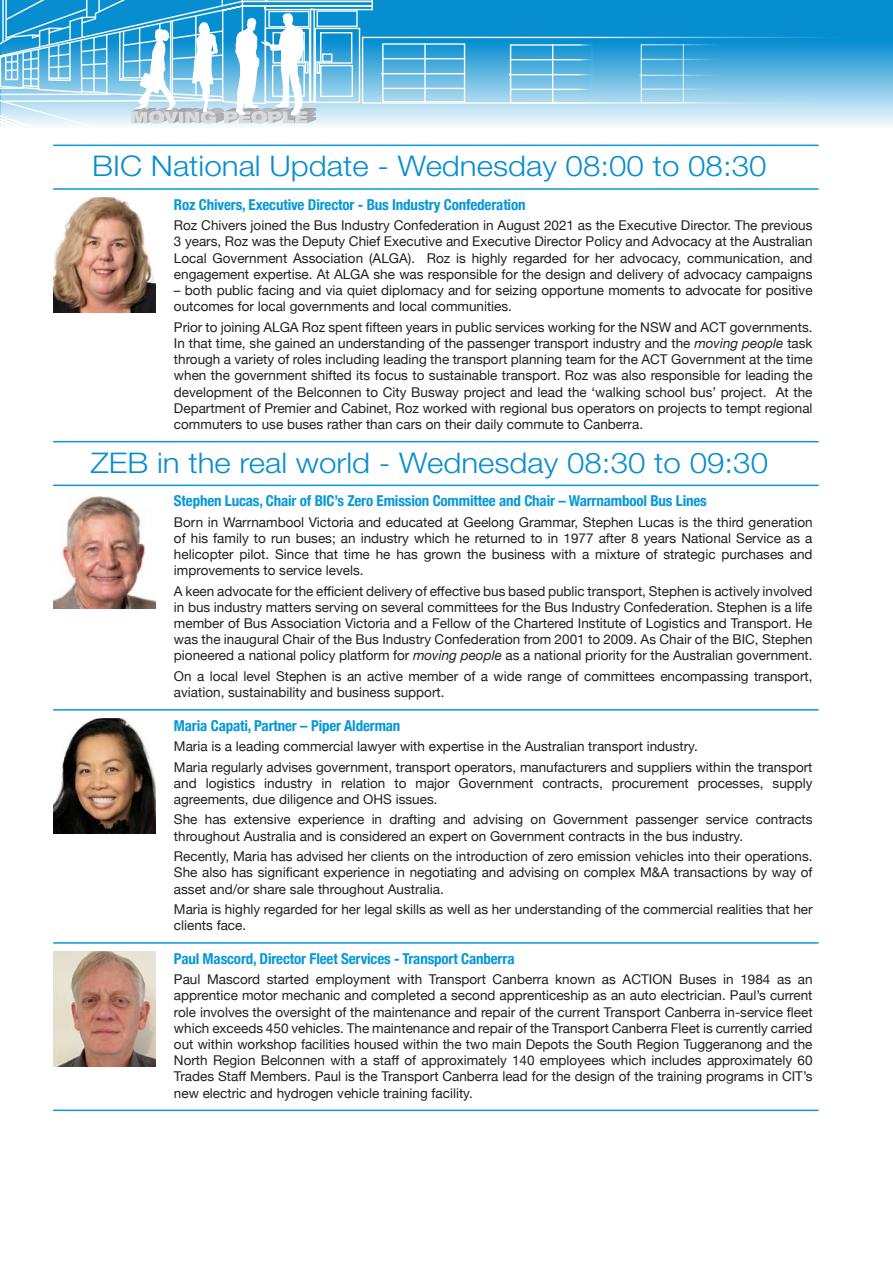
<style>
.page{position:relative;width:893px;height:1263px;background:#fff}
.page>*{position:absolute;margin:0;border:0;box-sizing:border-box;transform-origin:0 0}
.t1{font:300 28.5px "Helvetica Neue";color:#068ed0;scale:1.1 1}
.t2{font:700 condensed 15px "Helvetica Neue";letter-spacing:-.01em;color:#0598d8}
.t3{font:13.5px/16.2px "Helvetica Neue";color:#231f20;text-align:justify}
.s1{font-style:italic}
</style>
<div class="page">
<svg style="left:809px;top:0;width:84px;height:126px;background:#55b2de"></svg>
<svg style="left:0;top:0;width:809px;height:128px;background:#71bee3"></svg>
<hr style="left:53px;top:145px;width:115px;height:1px;background:#0598d8">
<hr style="left:168px;top:145px;width:651px;height:1px;background:#0598d8">
<hr style="left:53px;top:188px;width:115px;height:2px;background:#0598d8">
<hr style="left:168px;top:188px;width:651px;height:2px;background:#0598d8">
<hr style="left:53px;top:441px;width:115px;height:1px;background:#0598d8">
<hr style="left:168px;top:441px;width:651px;height:1px;background:#0598d8">
<hr style="left:53px;top:485px;width:115px;height:1px;background:#0598d8">
<hr style="left:168px;top:485px;width:651px;height:1px;background:#0598d8">
<hr style="left:53px;top:709px;width:115px;height:2px;background:#0598d8">
<hr style="left:168px;top:709px;width:651px;height:2px;background:#0598d8">
<hr style="left:53px;top:942px;width:115px;height:2px;background:#0598d8">
<hr style="left:168px;top:942px;width:651px;height:2px;background:#0598d8">
<hr style="left:53px;top:1109px;width:115px;height:2px;background:#0598d8">
<hr style="left:168px;top:1109px;width:651px;height:2px;background:#0598d8">
<img style="left:53px;top:197px;width:102px;height:115px">
<img style="left:53px;top:495px;width:102px;height:114px">
<img style="left:53px;top:718px;width:102px;height:115px">
<img style="left:53px;top:951px;width:102px;height:115px">
<h1 class="t1" style="left:92px;top:149px;width:614px">BIC National Update - Wednesday 08:00 to 08:30</h1>
<p class="t2" style="left:174px;top:192px;width:353px">Roz Chivers, Executive Director - Bus Industry Confederation</p>
<p class="t3" style="left:174px;top:218px;width:640px">Roz Chivers joined the Bus Industry Confederation in August 2021 as the Executive Director. The previous 3 years, Roz was the Deputy Chief Executive and Executive Director Policy and Advocacy at the Australian Local Government Association (ALGA). Roz is highly regarded for her advocacy, communication, and engagement expertise. At ALGA she was responsible for the design and delivery of advocacy campaigns</p>
<p class="t3" style="left:174px;top:283px;width:640px">– both public facing and via quiet diplomacy and for seizing opportune moments to advocate for positive outcomes for local governments and local communities.</p>
<p class="t3" style="left:174px;top:320px;width:640px">Prior to joining ALGA Roz spent fifteen years in public services working for the NSW and ACT governments.<br>In that time, she gained an understanding of the passenger transport industry and the <span class="s1">moving people</span> task through a variety of roles including leading the transport planning team for the ACT Government at the time when the government shifted its focus to sustainable transport. Roz was also responsible for leading the development of the Belconnen to City Busway project and lead the ‘walking school bus’ project. At the Department of Premier and Cabinet, Roz worked with regional bus operators on projects to tempt regional commuters to use buses rather than cars on their daily commute to Canberra.</p>
<h1 class="t1" style="left:91px;top:445px;width:617px">ZEB in the real world - Wednesday 08:30 to 09:30</h1>
<p class="t2" style="left:174px;top:488px;width:534px">Stephen Lucas, Chair of BIC’s Zero Emission Committee and Chair – Warrnambool Bus Lines</p>
<p class="t3" style="left:174px;top:514px;width:640px">Born in Warrnambool Victoria and educated at Geelong Grammar, Stephen Lucas is the third generation of his family to run buses; an industry which he returned to in 1977 after 8 years National Service as a helicopter pilot. Since that time he has grown the business with a mixture of strategic purchases and improvements to service levels.</p>
<p class="t3" style="left:174px;top:583px;width:640px">A keen advocate for the efficient delivery of effective bus based public transport, Stephen is actively involved in bus industry matters serving on several committees for the Bus Industry Confederation. Stephen is a life member of Bus Association Victoria and a Fellow of the Chartered Institute of Logistics and Transport. He was the inaugural Chair of the Bus Industry Confederation from 2001 to 2009. As Chair of the BIC, Stephen pioneered a national policy platform for <span class="s1">moving people</span> as a national priority for the Australian government.</p>
<p class="t3" style="left:174px;top:669px;width:640px">On a local level Stephen is an active member of a wide range of committees encompassing transport, aviation, sustainability and business support.</p>
<p class="t2" style="left:174px;top:713px;width:228px">Maria Capati, Partner – Piper Alderman</p>
<p class="t3" style="left:174px;top:737px;width:640px;line-height:20.4px">Maria is a leading commercial lawyer with expertise in the Australian transport industry.<br>Maria regularly advises government, transport operators, manufacturers and suppliers within the transport</p>
<p class="t3" style="left:174px;top:776px;width:640px">and logistics industry in relation to major Government contracts, procurement processes, supply agreements, due diligence and OHS issues.</p>
<p class="t3" style="left:174px;top:812px;width:640px">She has extensive experience in drafting and advising on Government passenger service contracts throughout Australia and is considered an expert on Government contracts in the bus industry.</p>
<p class="t3" style="left:174px;top:849px;width:640px">Recently, Maria has advised her clients on the introduction of zero emission vehicles into their operations.<br>She also has significant experience in negotiating and advising on complex M&amp;A transactions by way of asset and/or share sale throughout Australia.</p>
<p class="t3" style="left:174px;top:902px;width:640px">Maria is highly regarded for her legal skills as well as her understanding of the commercial realities that her clients face.</p>
<p class="t2" style="left:174px;top:946px;width:342px">Paul Mascord, Director Fleet Services - Transport Canberra</p>
<p class="t3" style="left:174px;top:972px;width:640px">Paul Mascord started employment with Transport Canberra known as ACTION Buses in 1984 as an apprentice motor mechanic and completed a second apprenticeship as an auto electrician. Paul’s current role involves the oversight of the maintenance and repair of the current Transport Canberra in-service fleet which exceeds 450 vehicles. The maintenance and repair of the Transport Canberra Fleet is currently carried out within workshop facilities housed within the two main Depots the South Region Tuggeranong and the North Region Belconnen with a staff of approximately 140 employees which includes approximately 60<br>Trades Staff Members. Paul is the Transport Canberra lead for the design of the training programs in CIT’s new electric and hydrogen vehicle training facility.</p>
</div>
